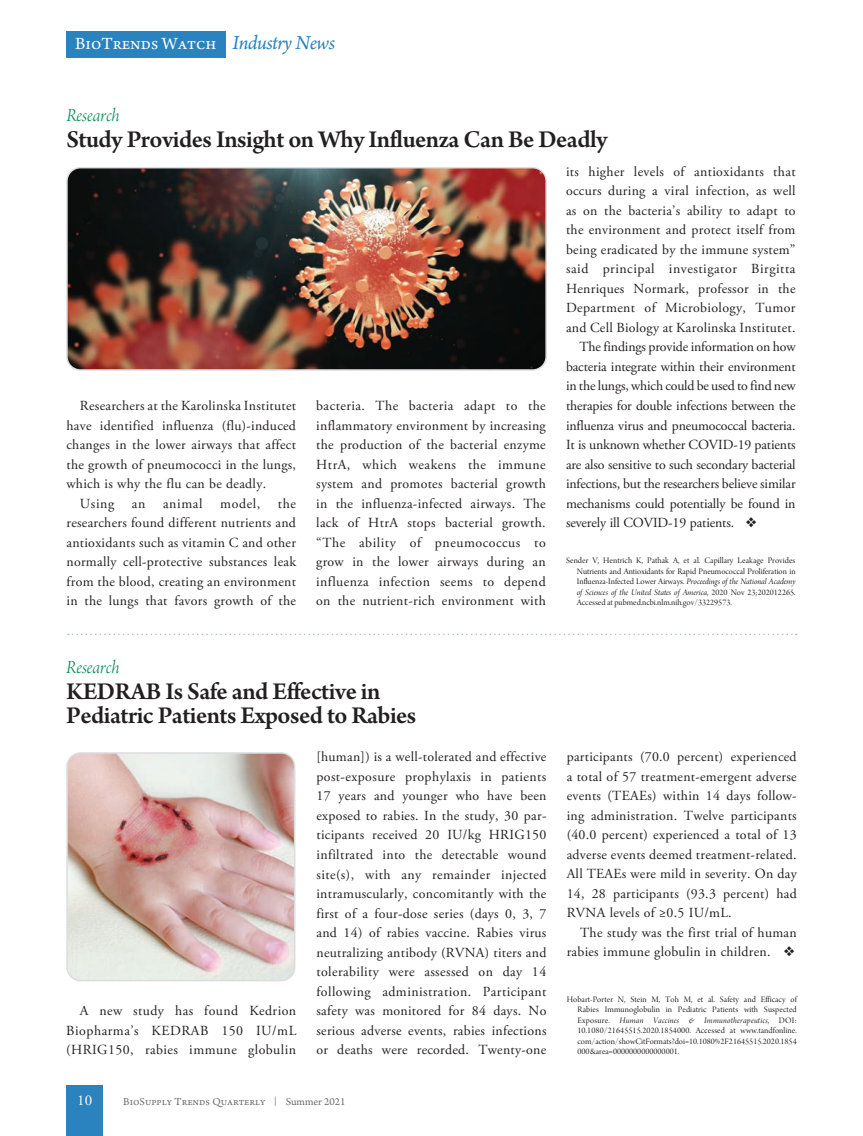
<style>
.page{position:relative;width:863px;height:1136px;background:#fff}
.page>*{position:absolute;margin:0;border:0;box-sizing:border-box;transform-origin:0 0}
.t1{font:600 25.5px/24px "Arno Pro";letter-spacing:-.02em;color:#231f20}
.t2{font:19.5px "Arno Pro Light Italic Display";color:#008a52}
.t3{font:18px "Arno Pro";color:#fff}
.t4{font:15px "Adobe Garamond Pro";color:#fff}
.t5{font:13.8px/19.5px "Adobe Garamond Pro";letter-spacing:.02em;color:#231f20;text-align:justify}
.t6{font:13.8px "Adobe Garamond Pro";letter-spacing:-.01em;color:#231f20}
.t7{font:13.8px "Adobe Garamond Pro";letter-spacing:.04em;color:#231f20}
.t8{font:11.25px "Arno Pro";color:#6c6d70}
.t9{font:9px/10.5px "Arno Pro Display";color:#231f20;text-align:justify}
.t10{font:9px "Arno Pro Italic Display";letter-spacing:.01em;color:#231f20}
.s1{font-style:italic;font-size:21px;color:#2a83be}
.s2{font-family:"Arno Pro Italic Display"}
.s3{font-family:"Arno Pro Display"}
.s4{font-size:9px}
</style>
<div class="page">
<div style="left:66px;top:1085px;width:37px;height:50px;background:#2a83be"></div>
<div style="left:66px;top:31px;width:160px;height:27px;background:#2a83be"></div>
<svg style="left:68px;top:633px;width:728px;height:2px"></svg>
<img style="left:69px;top:755px;width:226px;height:225px">
<div style="left:66px;top:752px;width:229px;height:229px;border:2px solid #dcdddf;border-radius:14px"></div>
<img style="left:69px;top:170px;width:476px;height:200px">
<div style="left:66px;top:167px;width:481px;height:203px;border:2px solid #dcdddf;border-radius:14px"></div>
<h3 class="t3" style="left:75px;top:33px;width:261px">BioTrends Watch <span class="s1">Industry News</span></h3>
<h2 class="t2" style="left:66px;top:104px;width:55px">Research</h2>
<h1 class="t1" style="left:66px;top:129px;width:543px">Study Provides Insight on Why Influenza Can Be Deadly</h1>
<p class="t5" style="left:80px;top:396px;width:218px">Researchers at the Karolinska Institutet</p>
<p class="t5" style="left:66px;top:416px;width:231px">have identified influenza (flu)-induced</p>
<p class="t5" style="left:66px;top:435px;width:231px">changes in the lower airways that affect</p>
<p class="t5" style="left:66px;top:455px;width:231px">the growth of pneumococci in the lungs,</p>
<p class="t5" style="left:66px;top:474px;width:201px">which is why the flu can be deadly.</p>
<p class="t5" style="left:80px;top:494px;width:36px">Using</p>
<p class="t5" style="left:132px;top:494px;width:15px">an</p>
<p class="t5" style="left:163px;top:494px;width:41px">animal</p>
<p class="t5" style="left:220px;top:494px;width:42px">model,</p>
<p class="t5" style="left:66px;top:494px;width:231px;text-indent:211px">the researchers found different nutrients and antioxidants such as vitamin C and other normally cell-protective substances leak from the blood, creating an environment in the lungs that favors growth of the</p>
<p class="t5" style="left:316px;top:396px;width:231px">bacteria. The bacteria adapt to the inflammatory environment by increasing the production of the bacterial enzyme HtrA, which weakens the immune system and promotes bacterial growth in the influenza-infected airways. The lack of HtrA stops bacterial growth. “The ability of pneumococcus to grow in the lower airways during an influenza infection seems to depend on the nutrient-rich environment with</p>
<h2 class="t2" style="left:66px;top:655px;width:55px">Research</h2>
<h1 class="t1" style="left:66px;top:680px;width:352px">KEDRAB Is Safe and Effective in<br>Pediatric Patients Exposed to Rabies</h1>
<p class="t5" style="left:566px;top:162px;width:231px">its higher levels of antioxidants that</p>
<p class="t5" style="left:566px;top:182px;width:231px">occurs during a viral infection, as well</p>
<p class="t5" style="left:566px;top:201px;width:231px">as on the bacteria’s ability to adapt to</p>
<p class="t5" style="left:566px;top:221px;width:231px">the environment and protect itself from</p>
<p class="t5" style="left:566px;top:240px;width:231px">being eradicated by the immune system”</p>
<p class="t7" style="left:566px;top:261px;width:231px">said principal investigator Birgitta</p>
<p class="t5" style="left:566px;top:279px;width:231px">Henriques Normark, professor in the</p>
<p class="t5" style="left:566px;top:299px;width:231px">Department of Microbiology, Tumor</p>
<p class="t5" style="left:566px;top:318px;width:231px">and Cell Biology at Karolinska Institutet.</p>
<p class="t6" style="left:579px;top:339px;width:218px">The findings provide information on how</p>
<p class="t6" style="left:566px;top:358px;width:231px">bacteria integrate within their environment</p>
<p class="t6" style="left:566px;top:378px;width:231px">in the lungs, which could be used to find new</p>
<p class="t6" style="left:566px;top:397px;width:231px">therapies for double infections between the</p>
<p class="t6" style="left:566px;top:417px;width:231px">influenza virus and pneumococcal bacteria.</p>
<p class="t6" style="left:566px;top:436px;width:231px">It is unknown whether COVID-19 patients</p>
<p class="t6" style="left:566px;top:456px;width:231px">are also sensitive to such secondary bacterial</p>
<p class="t6" style="left:566px;top:475px;width:231px">infections, but the researchers believe similar</p>
<p class="t6" style="left:566px;top:495px;width:231px">mechanisms could potentially be found in</p>
<p class="t6" style="left:566px;top:514px;width:192px">severely ill COVID-19 patients. ❖</p>
<p class="t9" style="left:577px;top:556px;width:220px;text-indent:-11px">Sender V, Hentrich K, Pathak A, et al. Capillary Leakage Provides Nutrients and Antioxidants for Rapid Pneumococcal Proliferation in Influenza-Infected Lower Airways. <span class="s2">Proceedings of the National Academy</span></p>
<p class="t10" style="left:577px;top:587px;width:220px">of Sciences of the United States of America<span class="s3">, 2020 Nov 23;202012265.</span></p>
<p class="t9" style="left:577px;top:598px;width:156px">Accessed at pubmed.ncbi.nlm.nih.gov/33229573.</p>
<p class="t5" style="left:66px;top:1001px;width:232px;text-indent:14px">A new study has found Kedrion Biopharma’s KEDRAB 150 IU/mL (HRIG150, rabies immune globulin</p>
<p class="t5" style="left:316px;top:747px;width:232px">[human]) is a well-tolerated and effective post-exposure prophylaxis in patients 17 years and younger who have been exposed to rabies. In the study, 30 par&shy;ticipants received 20 IU/kg HRIG150 infiltrated into the detectable wound site(s), with any remainder injected intramuscularly, concomitantly with the first of a four-dose series (days 0, 3, 7 and 14) of rabies vaccine. Rabies virus neutralizing antibody (RVNA) titers and tolerability were assessed on day 14 following administration. Participant safety was monitored for 84 days. No serious adverse events, rabies infections or deaths were recorded. Twenty-one</p>
<p class="t5" style="left:567px;top:747px;width:231px">participants (70.0 percent) experienced a total of 57 treatment-emergent adverse events (TEAEs) within 14 days follow&shy;ing administration. Twelve participants (40.0 percent) experienced a total of 13 adverse events deemed treatment-related.<br>All TEAEs were mild in severity. On day 14, 28 participants (93.3 percent) had RVNA levels of ≥0.5 IU/mL.</p>
<p class="t5" style="left:567px;top:923px;width:231px;text-align:right">The study was the first trial of human rabies immune globulin in children. ❖</p>
<p class="t9" style="left:567px;top:994px;width:232px;text-align:right">Hobart-Porter N, Stein M, Toh M, et al. Safety and Efficacy of<br>Rabies Immunoglobulin in Pediatric Patients with Suspected</p>
<p class="t10" style="left:577px;top:1014px;width:221px"><span class="s3">Exposure.</span> Human Vaccines &amp; Immunotherapeutics<span class="s3">, DOI:</span></p>
<p class="t9" style="left:577px;top:1025px;width:221px">10.1080/21645515.2020.1854000. Accessed at www.tandfonline. com/action/showCitFormats?doi=10.1080%2F21645515.2020.1854<br>000&amp;area=0000000000000001.</p>
<p class="t4" style="left:77px;top:1090px;width:17px">10</p>
<p class="t8" style="left:123px;top:1094px;width:224px">BioSupply Trends Quarterly <span class="s4">|</span> Summer 2021</p>
</div>
